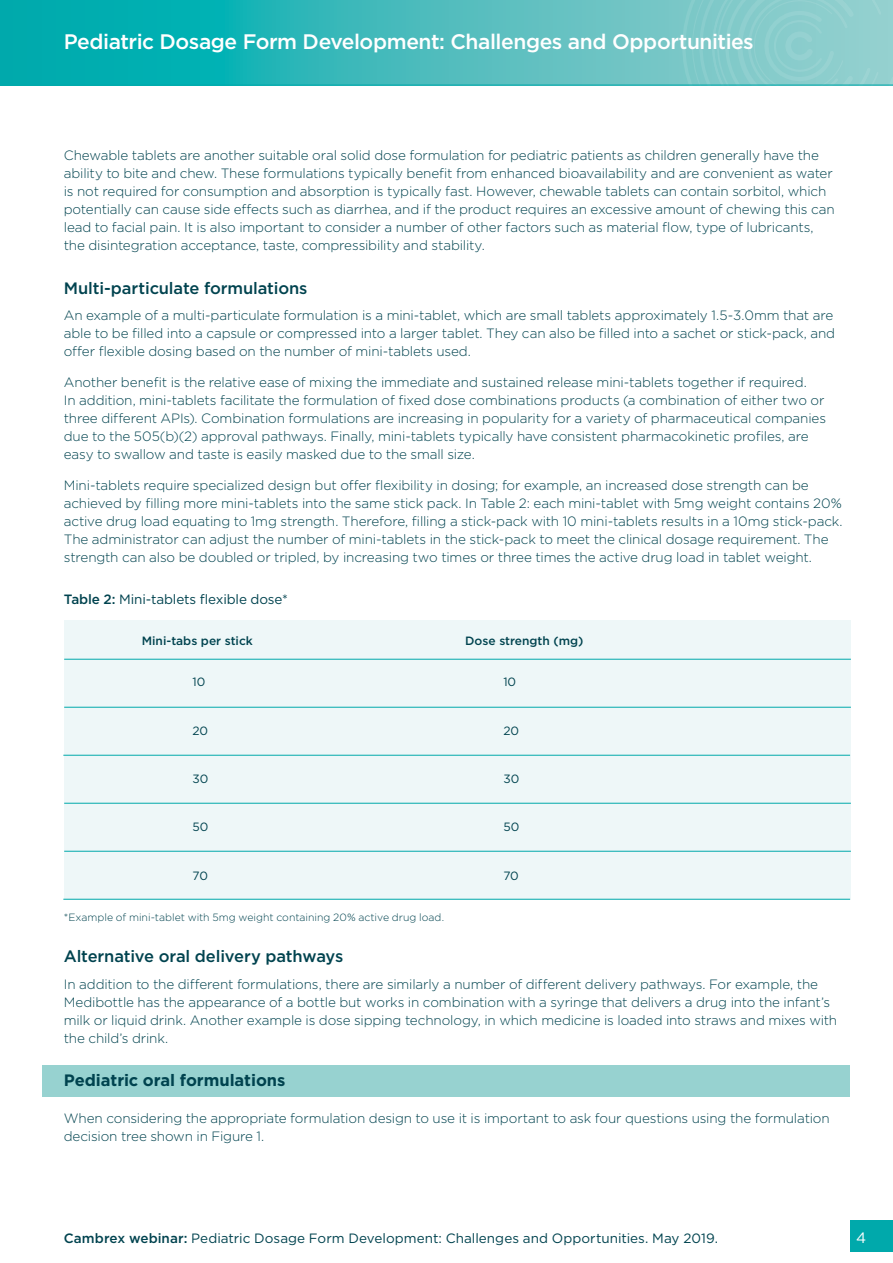
<style>
.page{position:relative;width:893px;height:1263px;background:#fff}
.page>*{position:absolute;margin:0;border:0;box-sizing:border-box;transform-origin:0 0}
.t1{font:500 21px "Gotham";letter-spacing:-.02em;color:#fff}
.t2{font:500 16.5px "Gotham";letter-spacing:-.01em;color:#00434f}
.t3{font:700 16.5px "Gotham";letter-spacing:-.005em;color:#00434f}
.t4{font:15px "Gotham";color:#fff}
.t5{font:300 13.5px/18px "Gotham";letter-spacing:-.01em;color:#00434f}
.t6{font:13.5px "Gotham";color:#00434f}
.t7{font:500 12px "Gotham";color:#00434f}
.t8{font:12px "Gotham";letter-spacing:-.01em;color:#00434f}
.t9{font:300 10.5px "Gotham";color:#00434f}
.s1{font-weight:500}
</style>
<div class="page">
<div style="left:64px;top:620px;width:786px;height:279px;background:#eef7f8"></div>
<div style="left:850px;top:1220px;width:43px;height:32px;background:#00a9ab"></div>
<svg style="left:0;top:0;width:680px;height:85px;background:#33b7b9"></svg>
<svg style="left:680px;top:0;width:213px;height:85px;background:#89cccc"></svg>
<hr style="left:0;top:85px;width:893px;height:1px;background:#00a9ab">
<div style="left:43px;top:1064px;width:807px;height:32px;background:#97d2d0"></div>
<hr style="left:64px;top:707px;width:787px;height:1px;background:#00a9ab">
<hr style="left:64px;top:851px;width:787px;height:1px;background:#00a9ab">
<hr style="left:64px;top:659px;width:787px;height:1px;background:#00a9ab">
<hr style="left:64px;top:803px;width:787px;height:1px;background:#00a9ab">
<hr style="left:63px;top:755px;width:787px;height:1px;background:#00a9ab">
<hr style="left:63px;top:899px;width:787px;height:1px;background:#00a9ab">
<h1 class="t1" style="left:64px;top:30px;width:691px">Pediatric Dosage Form Development: Challenges and Opportunities</h1>
<p class="t5" style="left:64px;top:146px;width:772px">Chewable tablets are another suitable oral solid dose formulation for pediatric patients as children generally have the ability to bite and chew. These formulations typically benefit from enhanced bioavailability and are convenient as water is not required for consumption and absorption is typically fast. However, chewable tablets can contain sorbitol, which potentially can cause side effects such as diarrhea, and if the product requires an excessive amount of chewing this can lead to facial pain. It is also important to consider a number of other factors such as material flow, type of lubricants, the disintegration acceptance, taste, compressibility and stability.</p>
<p class="t2" style="left:64px;top:278px;width:245px">Multi-particulate formulations</p>
<p class="t5" style="left:64px;top:306px;width:773px">An example of a multi-particulate formulation is a mini-tablet, which are small tablets approximately 1.5-3.0mm that are able to be filled into a capsule or compressed into a larger tablet. They can also be filled into a sachet or stick-pack, and offer flexible dosing based on the number of mini-tablets used.</p>
<p class="t5" style="left:64px;top:373px;width:764px">Another benefit is the relative ease of mixing the immediate and sustained release mini-tablets together if required.<br>In addition, mini-tablets facilitate the formulation of fixed dose combinations products (a combination of either two or three different APIs). Combination formulations are increasing in popularity for a variety of pharmaceutical companies due to the 505(b)(2) approval pathways. Finally, mini-tablets typically have consistent pharmacokinetic profiles, are easy to swallow and taste is easily masked due to the small size.</p>
<p class="t5" style="left:64px;top:476px;width:780px">Mini-tablets require specialized design but offer flexibility in dosing; for example, an increased dose strength can be achieved by filling more mini-tablets into the same stick pack. In Table 2: each mini-tablet with 5mg weight contains 20% active drug load equating to 1mg strength. Therefore, filling a stick-pack with 10 mini-tablets results in a 10mg stick-pack.<br>The administrator can adjust the number of mini-tablets in the stick-pack to meet the clinical dosage requirement. The strength can also be doubled or tripled, by increasing two times or three times the active drug load in tablet weight.</p>
<p class="t6" style="left:64px;top:591px;width:226px"><span class="s1">Table 2:</span> Mini-tablets flexible dose*</p>
<p class="t7" style="left:142px;top:633px;width:113px">Mini-tabs per stick</p>
<p class="t7" style="left:465px;top:633px;width:120px">Dose strength (mg)</p>
<p class="t8" style="left:193px;top:675px;width:14px">10</p>
<p class="t8" style="left:193px;top:724px;width:17px">20</p>
<p class="t8" style="left:193px;top:772px;width:17px">30</p>
<p class="t8" style="left:193px;top:820px;width:17px">50</p>
<p class="t8" style="left:193px;top:869px;width:17px">70</p>
<p class="t9" style="left:64px;top:912px;width:382px">*Example of mini-tablet with 5mg weight containing 20% active drug load.</p>
<p class="t8" style="left:503px;top:675px;width:14px">10</p>
<p class="t8" style="left:503px;top:724px;width:17px">20</p>
<p class="t8" style="left:503px;top:772px;width:17px">30</p>
<p class="t8" style="left:503px;top:820px;width:17px">50</p>
<p class="t8" style="left:503px;top:869px;width:17px">70</p>
<p class="t2" style="left:64px;top:947px;width:281px">Alternative oral delivery pathways</p>
<p class="t5" style="left:64px;top:975px;width:775px">In addition to the different formulations, there are similarly a number of different delivery pathways. For example, the Medibottle has the appearance of a bottle but works in combination with a syringe that delivers a drug into the infant’s milk or liquid drink. Another example is dose sipping technology, in which medicine is loaded into straws and mixes with the child’s drink.</p>
<p class="t3" style="left:64px;top:1071px;width:223px">Pediatric oral formulations</p>
<p class="t5" style="left:64px;top:1109px;width:767px">When considering the appropriate formulation design to use it is important to ask four questions using the formulation decision tree shown in Figure 1.</p>
<p class="t6" style="left:64px;top:1231px;width:656px"><span class="s1">Cambrex webinar:</span> Pediatric Dosage Form Development: Challenges and Opportunities. May 2019.</p>
<p class="t4" style="left:856px;top:1229px;width:12px">4</p>
</div>
